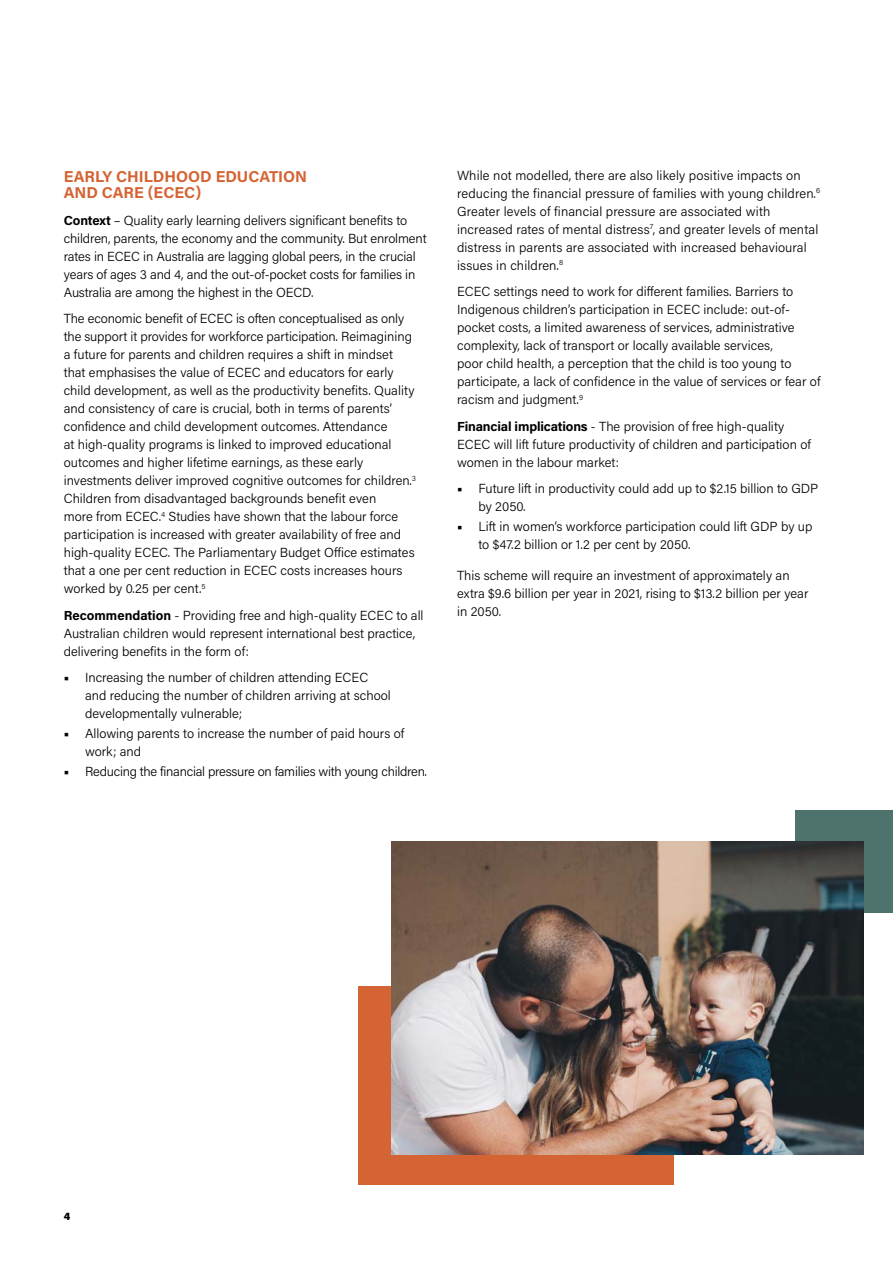
<style>
.page{position:relative;width:893px;height:1263px;background:#fff}
.page>*{position:absolute;margin:0;border:0;box-sizing:border-box;transform-origin:0 0}
.t1{font:700 15.75px/16.5px "Acumin Pro";color:#d46433}
.t2{font:300 13.2px/18px "Acumin Pro";color:#000}
.t3{font:300 13.2px "Acumin Pro";letter-spacing:-.02em;color:#000}
.t4{font:900 10.5px "Acumin Pro";color:#000}
.s1{font-weight:700}
</style>
<div class="page">
<div style="left:358px;top:986px;width:315px;height:198px;background:#d46433"></div>
<div style="left:795px;top:810px;width:98px;height:102px;background:#4e736c"></div>
<img style="left:392px;top:842px;width:472px;height:313px">
<p class="t1" style="left:64px;top:167px;width:245px">EARLY CHILDHOOD EDUCATION<br>AND CARE (ECEC)</p>
<p class="t2" style="left:64px;top:211px;width:364px"><span class="s1">Context</span> – Quality early learning delivers significant benefits to children, parents, the economy and the community. But enrolment rates in ECEC in Australia are lagging global peers, in the crucial years of ages 3 and 4, and the out-of-pocket costs for families in Australia are among the highest in the OECD.</p>
<p class="t2" style="left:64px;top:309px;width:354px">The economic benefit of ECEC is often conceptualised as only the support it provides for workforce participation. Reimagining a future for parents and children requires a shift in mindset that emphasises the value of ECEC and educators for early child development, as well as the productivity benefits. Quality and consistency of care is crucial, both in terms of parents’ confidence and child development outcomes. Attendance<br>at high-quality programs is linked to improved educational outcomes and higher lifetime earnings, as these early investments deliver improved cognitive outcomes for children.<sup>3<br></sup>Children from disadvantaged backgrounds benefit even<br>more from ECEC.<sup>4</sup> Studies have shown that the labour force participation is increased with greater availability of free and high-quality ECEC. The Parliamentary Budget Office estimates that a one per cent reduction in ECEC costs increases hours worked by 0.25 per cent.<sup>5</sup></p>
<p class="t2" style="left:64px;top:606px;width:361px"><span class="s1">Recommendation</span> - Providing free and high-quality ECEC to all<br>Australian children would represent international best practice, delivering benefits in the form of:</p>
<p class="t2" style="left:85px;top:668px;width:307px;text-indent:-21px"><span class="s1">■</span> Increasing the number of children attending ECEC and reducing the number of children arriving at school developmentally vulnerable;</p>
<p class="t2" style="left:85px;top:724px;width:321px;text-indent:-21px"><span class="s1">■</span> Allowing parents to increase the number of paid hours of work; and</p>
<p class="t3" style="left:64px;top:763px;width:365px"><span class="s1">■</span> Reducing the financial pressure on families with young children.</p>
<p class="t2" style="left:457px;top:166px;width:365px">While not modelled, there are also likely positive impacts on reducing the financial pressure of families with young children.<sup>6<br></sup>Greater levels of financial pressure are associated with increased rates of mental distress<sup>7</sup>, and greater levels of mental distress in parents are associated with increased behavioural issues in children.<sup>8</sup></p>
<p class="t2" style="left:457px;top:282px;width:365px">ECEC settings need to work for different families. Barriers to Indigenous children’s participation in ECEC include: out-of&shy;pocket costs, a limited awareness of services, administrative complexity, lack of transport or locally available services,<br>poor child health, a perception that the child is too young to participate, a lack of confidence in the value of services or fear of racism and judgment.<sup>9</sup></p>
<p class="t2" style="left:457px;top:417px;width:355px"><span class="s1">Financial implications</span> - The provision of free high-quality<br>ECEC will lift future productivity of children and participation of women in the labour market:</p>
<p class="t2" style="left:478px;top:479px;width:341px;text-indent:-21px"><span class="s1">■</span> Future lift in productivity could add up to $2.15 billion to GDP by 2050.</p>
<p class="t2" style="left:478px;top:517px;width:336px;text-indent:-21px"><span class="s1">■</span> Lift in women’s workforce participation could lift GDP by up to $47.2 billion or 1.2 per cent by 2050.</p>
<p class="t2" style="left:457px;top:566px;width:353px">This scheme will require an investment of approximately an extra $9.6 billion per year in 2021, rising to $13.2 billion per year in 2050.</p>
<p class="t4" style="left:64px;top:1209px;width:8px">4</p>
</div>
